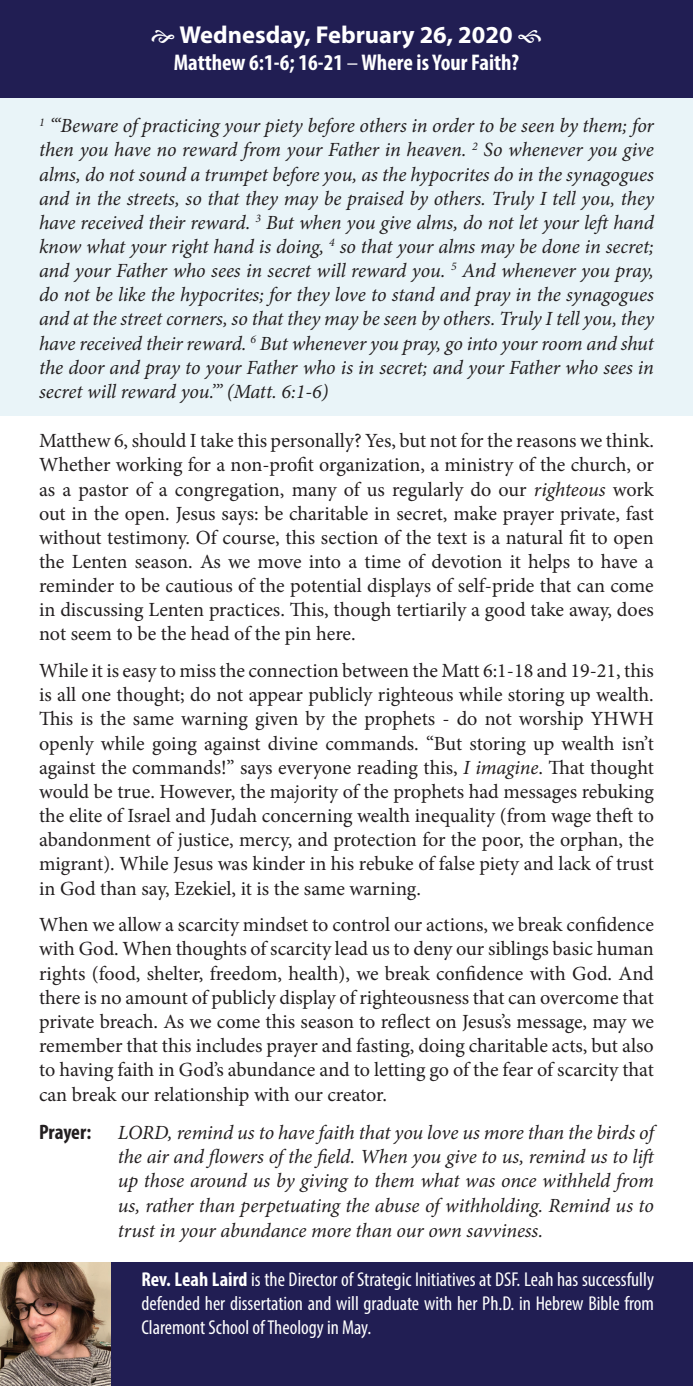
<style>
.page{position:relative;width:693px;height:1386px;background:#fff}
.page>*{position:absolute;margin:0;border:0;box-sizing:border-box;transform-origin:0 0}
.t1{font:700 24.5px "Myriad Pro";color:#fff}
.t2{font:700 condensed 22.75px "Myriad Pro";color:#fff}
.t3{font:700 condensed 21px "Myriad Pro";color:#231f20}
.t4{font:20.12px/24.2px "Minion Pro";color:#231f20;text-align:justify}
.t5{font:italic 20.12px/24.2px "Minion Pro";letter-spacing:-.01em;color:#231f20;text-align:justify}
.t6{font:condensed 20.12px/24.2px "Myriad Pro";color:#fff;text-align:justify}
.s1{font-weight:400}
.s2{font-style:italic}
.s3{font-weight:700}
</style>
<div class="page">
<div style="left:0;top:96px;width:692px;height:320px;background:#e9f4f8"></div>
<div style="left:1px;top:1263px;width:692px;height:123px;background:#211e53"></div>
<div style="left:0;top:0;width:692px;height:97px;background:#211e53"></div>
<img style="left:0;top:1263px;width:110px;height:123px">
<p class="t1" style="left:179px;top:19px;width:335px">Wednesday, February 26, 2020</p>
<p class="t2" style="left:174px;top:48px;width:347px">Matthew 6:1-6; 16-21 <span class="s1">–</span> Where is Your Faith?</p>
<p class="t5" style="left:39px;top:114px;width:617px"><sup>1</sup> “‘Beware of practicing your piety before others in order to be seen by them; for then you have no reward from your Father in heaven. <sup>2</sup> So whenever you give alms, do not sound a trumpet before you, as the hypocrites do in the synagogues and in the streets, so that they may be praised by others. Truly I tell you, they have received their reward. <sup>3</sup> But when you give alms, do not let your left hand know what your right hand is doing, <sup>4</sup> so that your alms may be done in secret; and your Father who sees in secret will reward you. <sup>5</sup> And whenever you pray, do not be like the hypocrites; for they love to stand and pray in the synagogues and at the street corners, so that they may be seen by others. Truly I tell you, they have received their reward. <sup>6</sup> But whenever you pray, go into your room and shut the door and pray to your Father who is in secret; and your Father who sees in secret will reward you.’” (Matt. 6:1-6)</p>
<p class="t4" style="left:39px;top:429px;width:616px">Matthew 6, should I take this personally? Yes, but not for the reasons we think.<br>Whether working for a non-profit organization, a ministry of the church, or as a pastor of a congregation, many of us regularly do our <span class="s2">righteous</span> work out in the open. Jesus says: be charitable in secret, make prayer private, fast without testimony. Of course, this section of the text is a natural fit to open the Lenten season. As we move into a time of devotion it helps to have a reminder to be cautious of the potential displays of self-pride that can come in discussing Lenten practices. This, though tertiarily a good take away, does not seem to be the head of the pin here.</p>
<p class="t4" style="left:39px;top:659px;width:616px">While it is easy to miss the connection between the Matt 6:1-18 and 19-21, this is all one thought; do not appear publicly righteous while storing up wealth.<br>This is the same warning given by the prophets - do not worship YHWH openly while going against divine commands. “But storing up wealth isn’t against the commands!” says everyone reading this, <span class="s2">I imagine</span>. That thought would be true. However, the majority of the prophets had messages rebuking the elite of Israel and Judah concerning wealth inequality (from wage theft to abandonment of justice, mercy, and protection for the poor, the orphan, the migrant). While Jesus was kinder in his rebuke of false piety and lack of trust in God than say, Ezekiel, it is the same warning.</p>
<p class="t4" style="left:39px;top:913px;width:616px">When we allow a scarcity mindset to control our actions, we break confidence with God. When thoughts of scarcity lead us to deny our siblings basic human rights (food, shelter, freedom, health), we break confidence with God. And there is no amount of publicly display of righteousness that can overcome that private breach. As we come this season to reflect on Jesus’s message, may we remember that this includes prayer and fasting, doing charitable acts, but also to having faith in God’s abundance and to letting go of the fear of scarcity that can break our relationship with our creator.</p>
<p class="t3" style="left:39px;top:1119px;width:54px">Prayer:</p>
<p class="t5" style="left:118px;top:1121px;width:541px;text-align:left">LORD, remind us to have faith that you love us more than the birds of the air and flowers of the field. When you give to us, remind us to lift up those around us by giving to them what was once withheld from us, rather than perpetuating the abuse of withholding. Remind us to trust in your abundance more than our own savviness.</p>
<p class="t6" style="left:141px;top:1267px;width:514px"><span class="s3">Rev. Leah Laird</span> is the Director of Strategic Initiatives at DSF. Leah has successfully defended her dissertation and will graduate with her Ph.D. in Hebrew Bible from Claremont School of Theology in May.</p>
</div>
